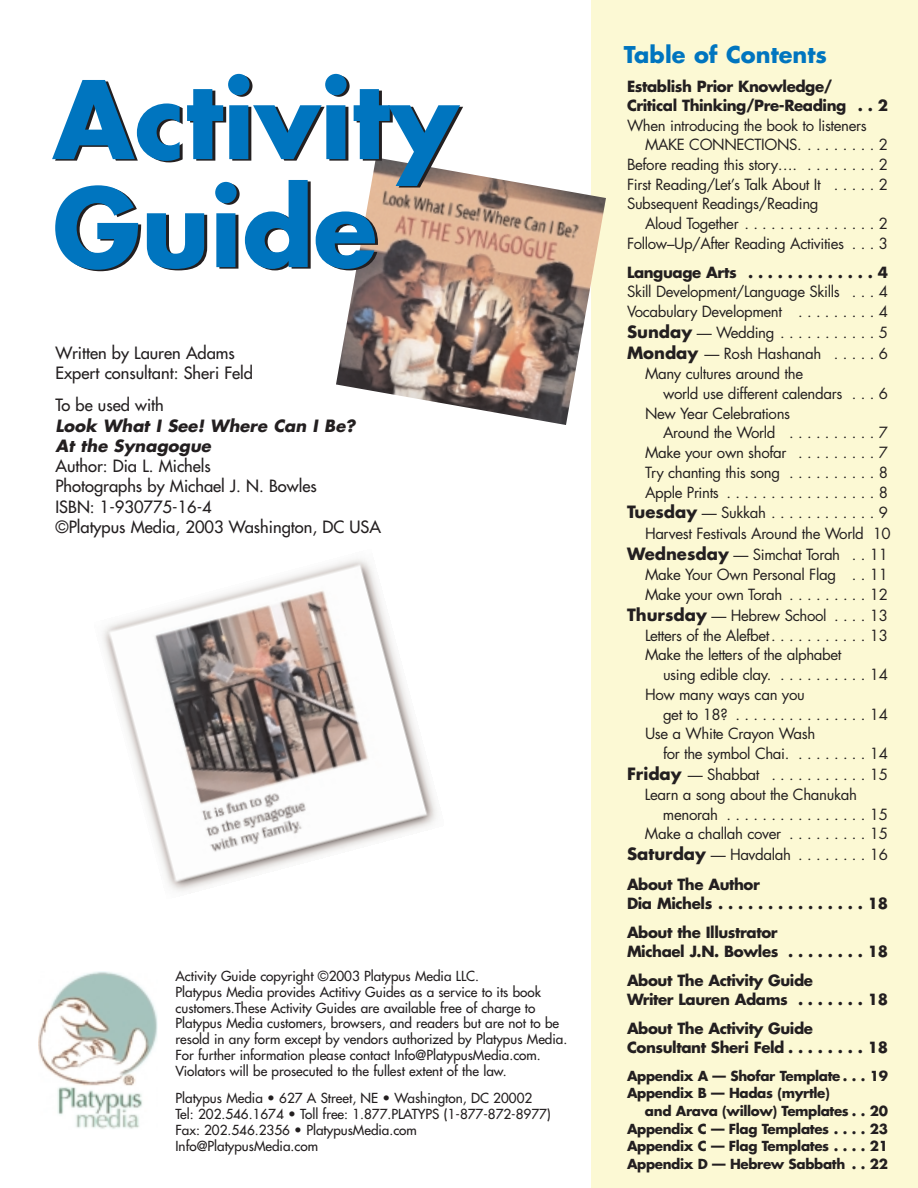
<style>
.page{position:relative;width:918px;height:1188px;background:#fff}
.page>*{position:absolute;margin:0;border:0;box-sizing:border-box;transform-origin:0 0}
.t1{font:700 105px/108px "Futura";color:#0075bf}
.t2{font:700 22.5px "Futura";color:#0075bf}
.t3{font:16.5px/20.2px "Futura";color:#231f20}
.t4{font:italic 700 16.5px/20.2px "Futura";color:#231f20}
.t5{font:15px "Futura";letter-spacing:-.025em;color:#231f20}
.t6{font:700 15px/19.5px "Futura";letter-spacing:-.03em;color:#231f20}
.t7{font:13.5px/15.8px "Futura";color:#231f20}
.t8{font:700 13.5px/17.5px "Futura";letter-spacing:-.03em;color:#231f20}
.s1{font-weight:700;font-size:16.5px}
</style>
<div class="page">
<div style="left:591px;top:0;width:327px;height:1188px;background:#fcf9d4"></div>
<img style="left:336px;top:157px;width:270px;height:268px">
<img style="left:38px;top:971px;width:119px;height:158px">
<img style="left:103px;top:559px;width:334px;height:332px">
<h1 class="t1" style="left:52px;top:75px;width:407px">Activity<br>Guide</h1>
<p class="t3" style="left:56px;top:344px;width:199px">Written by Lauren Adams<br>Expert consultant: Sheri Feld</p>
<p class="t3" style="left:56px;top:396px;width:110px">To be used with</p>
<p class="t4" style="left:56px;top:417px;width:301px">Look What I See! Where Can I Be?<br>At the Synagogue</p>
<p class="t3" style="left:56px;top:457px;width:327px">Author: Dia L. Michels<br>Photographs by Michael J. N. Bowles<br>ISBN: 1-930775-16-4<br>©Platypus Media, 2003 Washington, DC USA</p>
<p class="t7" style="left:176px;top:969px;width:393px">Activity Guide copyright ©2003 Platypus Media LLC.<br>Platypus Media provides Actitivy Guides as a service to its book customers.These Activity Guides are available free of charge to Platypus Media customers, browsers, and readers but are not to be resold in any form except by vendors authorized by Platypus Media.<br>For further information please contact Info@PlatypusMedia.com.<br>Violators will be prosecuted to the fullest extent of the law.</p>
<p class="t7" style="left:176px;top:1092px;width:377px">Platypus Media • 627 A Street, NE • Washington, DC 20002<br>Tel: 202.546.1674 • Toll free: 1.877.PLATYPS (1-877-872-8977)<br>Fax: 202.546.2356 • PlatypusMedia.com Info@PlatypusMedia.com</p>
<h2 class="t2" style="left:624px;top:44px;width:205px">Table of Contents</h2>
<p class="t6" style="left:627px;top:78px;width:262px">Establish Prior Knowledge/<br>Critical Thinking/Pre-Reading . . 2</p>
<p class="t5" style="left:627px;top:118px;width:241px">When introducing the book to listeners</p>
<p class="t5" style="left:645px;top:138px;width:244px">MAKE CONNECTIONS. . . . . . . . . 2</p>
<p class="t5" style="left:627px;top:158px;width:262px">Before reading this story…. . . . . . . . . 2</p>
<p class="t5" style="left:627px;top:177px;width:262px">First Reading/Let’s Talk About It . . . . . 2</p>
<p class="t5" style="left:627px;top:197px;width:193px">Subsequent Readings/Reading</p>
<p class="t5" style="left:645px;top:217px;width:244px">Aloud Together . . . . . . . . . . . . . . . 2</p>
<p class="t5" style="left:627px;top:236px;width:262px">Follow–Up/After Reading Activities . . . 3</p>
<p class="t6" style="left:627px;top:263px;width:262px">Language Arts . . . . . . . . . . . . . 4</p>
<p class="t5" style="left:627px;top:285px;width:262px">Skill Development/Language Skills . . . 4</p>
<p class="t5" style="left:627px;top:304px;width:262px">Vocabulary Development . . . . . . . . . 4</p>
<p class="t5" style="left:627px;top:325px;width:262px"><span class="s1">Sunday</span> — Wedding . . . . . . . . . . . 5</p>
<p class="t5" style="left:627px;top:347px;width:262px"><span class="s1">Monday</span> — Rosh Hashanah . . . . . 6</p>
<p class="t5" style="left:645px;top:367px;width:160px">Many cultures around the</p>
<p class="t5" style="left:663px;top:387px;width:226px">world use different calendars . . . 6</p>
<p class="t5" style="left:645px;top:406px;width:147px">New Year Celebrations</p>
<p class="t5" style="left:663px;top:426px;width:226px">Around the World . . . . . . . . . . 7</p>
<p class="t5" style="left:645px;top:446px;width:244px">Make your own shofar . . . . . . . . . 7</p>
<p class="t5" style="left:645px;top:465px;width:244px">Try chanting this song . . . . . . . . . . 8</p>
<p class="t5" style="left:645px;top:485px;width:244px">Apple Prints . . . . . . . . . . . . . . . . . 8</p>
<p class="t5" style="left:627px;top:506px;width:262px"><span class="s1">Tuesday</span> — Sukkah . . . . . . . . . . . . 9</p>
<p class="t5" style="left:645px;top:526px;width:247px">Harvest Festivals Around the World 10</p>
<p class="t5" style="left:627px;top:547px;width:262px"><span class="s1">Wednesday</span> — Simchat Torah . . 11</p>
<p class="t5" style="left:645px;top:567px;width:244px">Make Your Own Personal Flag . . 11</p>
<p class="t5" style="left:645px;top:587px;width:244px">Make your own Torah . . . . . . . . . 12</p>
<p class="t5" style="left:627px;top:608px;width:262px"><span class="s1">Thursday</span> — Hebrew School . . . . 13</p>
<p class="t5" style="left:645px;top:628px;width:244px">Letters of the Alefbet. . . . . . . . . . . 13</p>
<p class="t5" style="left:645px;top:648px;width:198px">Make the letters of the alphabet</p>
<p class="t5" style="left:663px;top:668px;width:226px">using edible clay. . . . . . . . . . . 14</p>
<p class="t5" style="left:645px;top:687px;width:161px">How many ways can you</p>
<p class="t5" style="left:663px;top:707px;width:226px">get to 18? . . . . . . . . . . . . . . . 14</p>
<p class="t5" style="left:645px;top:727px;width:172px">Use a White Crayon Wash</p>
<p class="t5" style="left:663px;top:746px;width:226px">for the symbol Chai. . . . . . . . . 14</p>
<p class="t5" style="left:627px;top:767px;width:262px"><span class="s1">Friday</span> — Shabbat . . . . . . . . . . . 15</p>
<p class="t5" style="left:645px;top:788px;width:213px">Learn a song about the Chanukah</p>
<p class="t5" style="left:663px;top:807px;width:226px">menorah . . . . . . . . . . . . . . . . 15</p>
<p class="t5" style="left:645px;top:827px;width:244px">Make a challah cover . . . . . . . . . 15</p>
<p class="t5" style="left:627px;top:848px;width:262px"><span class="s1">Saturday</span> — Havdalah . . . . . . . . 16</p>
<p class="t6" style="left:627px;top:876px;width:263px">About The Author<br>Dia Michels . . . . . . . . . . . . . . . 18</p>
<p class="t6" style="left:627px;top:924px;width:263px">About the Illustrator<br>Michael J.N. Bowles . . . . . . . . 18</p>
<p class="t6" style="left:627px;top:972px;width:263px">About The Activity Guide<br>Writer Lauren Adams . . . . . . . 18</p>
<p class="t6" style="left:627px;top:1020px;width:263px">About The Activity Guide<br>Consultant Sheri Feld . . . . . . . . 18</p>
<p class="t8" style="left:627px;top:1068px;width:263px">Appendix A — Shofar Template . . . 19<br>Appendix B — Hadas (myrtle)</p>
<p class="t8" style="left:627px;top:1103px;width:263px;text-align:justify;text-indent:18px">and Arava (willow) Templates . . 20<br>Appendix C — Flag Templates . . . . 23<br>Appendix C — Flag Templates . . . . 21<br>Appendix D — Hebrew Sabbath . . 22</p>
</div>
